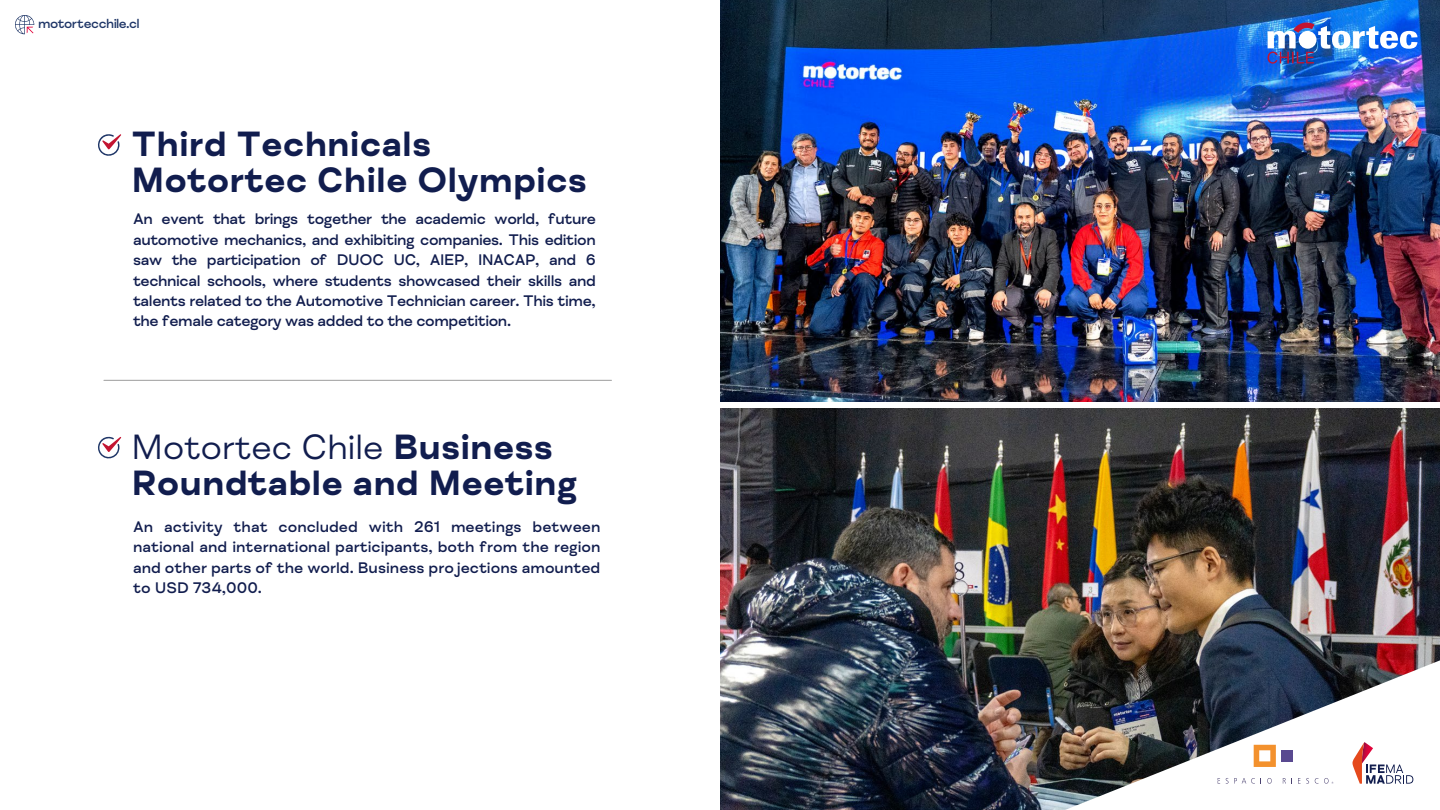
<style>
.page{position:relative;width:1440px;height:810px;background:#fff}
.page>*{position:absolute;margin:0;border:0;box-sizing:border-box;transform-origin:0 0}
.t1{font:700 36px/36px "FS Meridian";color:#111d4e}
.t2{font:500 15.75px/20.4px "FS Meridian";letter-spacing:-.015em;color:#111d4e;text-align:justify}
.t3{font:500 13.5px "FS Meridian";letter-spacing:-.025em;color:#203768}
.s1{font-weight:400}
</style>
<div class="page">
<img style="left:720px;top:0;width:720px;height:401px">
<img style="left:720px;top:409px;width:720px;height:401px">
<svg style="left:15px;top:15px;width:19px;height:19px"></svg>
<img style="left:1268px;top:20px;width:150px;height:44px">
<svg style="left:98px;top:134px;width:23px;height:22px"></svg>
<svg style="left:98px;top:437px;width:23px;height:22px"></svg>
<hr style="left:104px;top:380px;width:508px;height:1px;background:#9d9d9c">
<img style="left:1065px;top:660px;width:375px;height:150px">
<svg style="left:1352px;top:742px;width:61px;height:42px"></svg>
<div style="left:1281px;top:750px;width:11px;height:11px;background:#594990"></div>
<svg style="left:1226px;top:778px;width:29px;height:6px"></svg>
<svg style="left:1261px;top:778px;width:11px;height:6px"></svg>
<svg style="left:1218px;top:778px;width:2px;height:6px"></svg>
<svg style="left:1298px;top:778px;width:11px;height:6px"></svg>
<svg style="left:1315px;top:778px;width:3px;height:6px"></svg>
<svg style="left:1324px;top:778px;width:9px;height:6px"></svg>
<svg style="left:1283px;top:778px;width:9px;height:6px"></svg>
<svg style="left:1254px;top:745px;width:22px;height:22px"></svg>
<p class="t3" style="left:38px;top:16px;width:103px">motortecchile.cl</p>
<h1 class="t1" style="left:132px;top:127px;width:457px">Third Technicals<br>Motortec Chile Olympics</h1>
<p class="t2" style="left:133px;top:209px;width:464px">An event that brings together the academic world, future automotive mechanics, and exhibiting companies. This edition saw the participation of DUOC UC, AIEP, INACAP, and 6 technical schools, where students showcased their skills and talents related to the Automotive Technician career. This time, the female category was added to the competition.</p>
<h1 class="t1" style="left:132px;top:430px;width:447px"><span class="s1">Motortec Chile</span> Business<br>Roundtable and Meeting</h1>
<p class="t2" style="left:133px;top:517px;width:469px">An activity that concluded with 261 meetings between national and international participants, both from the region and other parts of the world. Business projections amounted to USD 734,000.</p>
</div>
